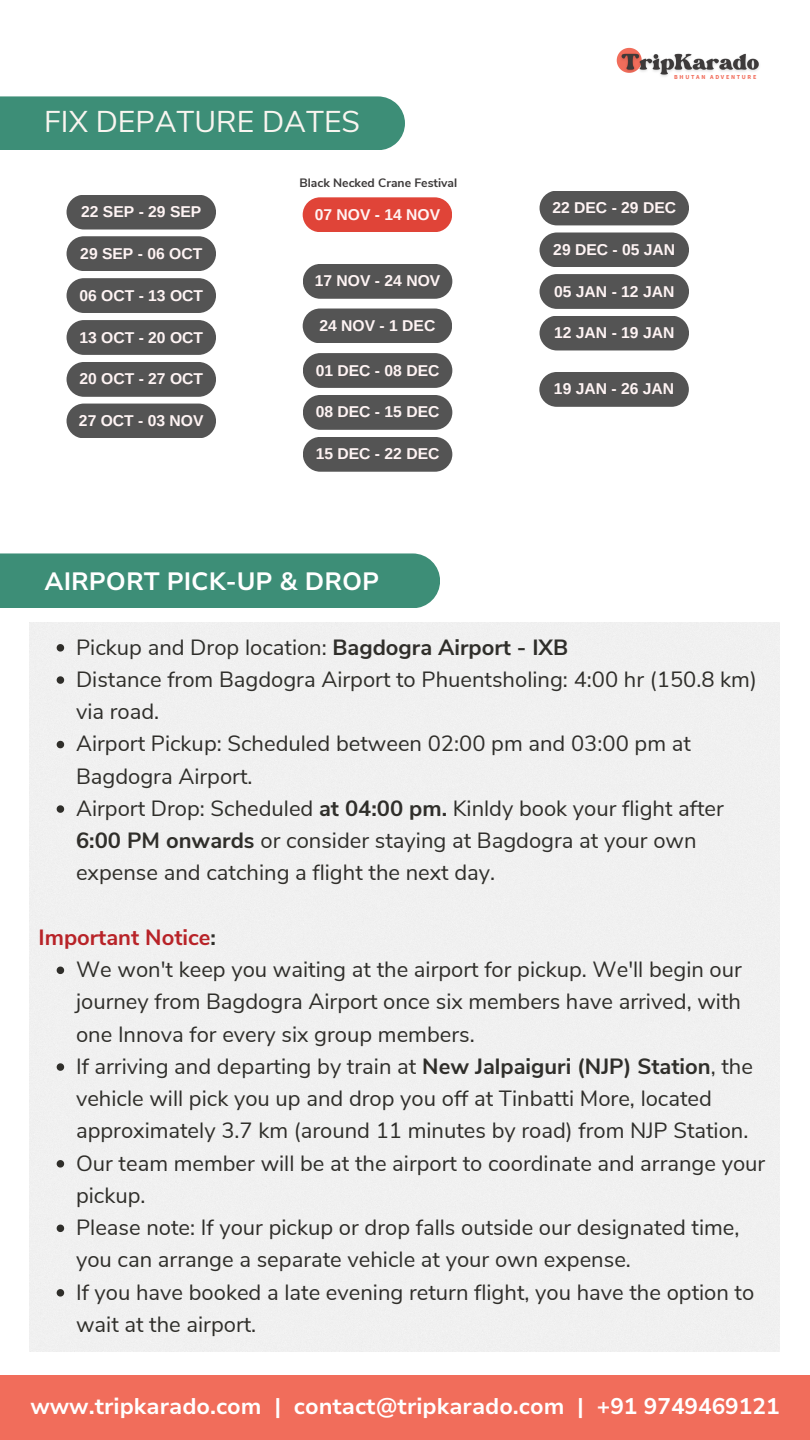
<style>
.page{position:relative;width:810px;height:1440px;background:#fff}
.page>*{position:absolute;margin:0;border:0;box-sizing:border-box;transform-origin:0 0}
.t1{font:30px "Nunito Sans";color:#f9f5f0}
.t2{font:700 25px "Nunito Sans 10 pt";color:#fff}
.t3{font:700 22.6px "Nunito Sans 10 pt";color:#fff}
.t4{font:22px/32.2px "Nunito Sans";color:#2f2e2a}
.t5{font:700 22px "Nunito Sans";color:#b82328}
.t6{font:700 15.7px "Arimo";color:#fff4f4}
.t7{font:700 12.1px "Nunito Sans";color:#3d3a3a}
.t8{font:700 6.1px "Source Sans Pro";letter-spacing:.28em;color:#f16d5b}
.s1{font-weight:700}
.s2{color:#2f2e2a}
</style>
<div class="page">
<div style="left:67px;top:195px;width:149px;height:35px;background:#545454;border-radius:17px"></div>
<div style="left:67px;top:236px;width:149px;height:35px;background:#545454;border-radius:17px"></div>
<div style="left:67px;top:278px;width:149px;height:35px;background:#545454;border-radius:17px"></div>
<div style="left:67px;top:320px;width:149px;height:35px;background:#545454;border-radius:17px"></div>
<div style="left:67px;top:362px;width:149px;height:35px;background:#545454;border-radius:17px"></div>
<div style="left:67px;top:404px;width:149px;height:34px;background:#545454;border-radius:17px"></div>
<div style="left:303px;top:197px;width:149px;height:35px;background:#e04438;border-radius:17px"></div>
<div style="left:303px;top:264px;width:149px;height:35px;background:#545454;border-radius:17px"></div>
<div style="left:303px;top:309px;width:149px;height:34px;background:#545454;border-radius:17px"></div>
<div style="left:303px;top:353px;width:149px;height:35px;background:#545454;border-radius:17px"></div>
<div style="left:303px;top:395px;width:149px;height:35px;background:#545454;border-radius:17px"></div>
<div style="left:303px;top:437px;width:149px;height:35px;background:#545454;border-radius:17px"></div>
<div style="left:540px;top:191px;width:149px;height:34px;background:#545454;border-radius:17px"></div>
<div style="left:540px;top:233px;width:149px;height:34px;background:#545454;border-radius:17px"></div>
<div style="left:540px;top:274px;width:149px;height:35px;background:#545454;border-radius:17px"></div>
<div style="left:540px;top:316px;width:149px;height:34px;background:#545454;border-radius:17px"></div>
<div style="left:539px;top:372px;width:150px;height:35px;background:#545454;border-radius:17px"></div>
<svg style="left:57px;top:644px;width:7px;height:8px"></svg>
<svg style="left:57px;top:676px;width:7px;height:8px"></svg>
<svg style="left:57px;top:741px;width:7px;height:7px"></svg>
<svg style="left:57px;top:805px;width:7px;height:8px"></svg>
<svg style="left:57px;top:967px;width:7px;height:7px"></svg>
<svg style="left:57px;top:1063px;width:7px;height:8px"></svg>
<svg style="left:57px;top:1160px;width:7px;height:8px"></svg>
<svg style="left:57px;top:1225px;width:7px;height:7px"></svg>
<svg style="left:57px;top:1289px;width:7px;height:8px"></svg>
<div style="left:0;top:1376px;width:810px;height:64px;background:#f16d5b"></div>
<img style="left:616px;top:47px;width:144px;height:30px">
<div style="left:0;top:96px;width:405px;height:54px;background:#3d8e77"></div>
<div style="left:0;top:553px;width:440px;height:55px;background:#3d8e77"></div>
<p class="t1" style="left:44px;top:102px;width:317px">FIX DEPATURE DATES</p>
<h1 class="t6" style="left:81px;top:203px;width:122px">22 SEP - 29 SEP</h1>
<p class="t6" style="left:80px;top:245px;width:123px">29 SEP - 06 OCT</p>
<p class="t6" style="left:79px;top:286px;width:125px">06 OCT - 13 OCT</p>
<p class="t6" style="left:79px;top:328px;width:125px">13 OCT - 20 OCT</p>
<p class="t6" style="left:79px;top:370px;width:125px">20 OCT - 27 OCT</p>
<p class="t6" style="left:79px;top:412px;width:126px">27 OCT - 03 NOV</p>
<p class="t7" style="left:300px;top:175px;width:159px">Black Necked Crane Festival</p>
<p class="t6" style="left:315px;top:206px;width:127px">07 NOV - 14 NOV</p>
<p class="t6" style="left:315px;top:272px;width:127px">17 NOV - 24 NOV</p>
<p class="t6" style="left:319px;top:317px;width:117px">24 NOV - 1 DEC</p>
<p class="t6" style="left:316px;top:361px;width:125px">01 DEC - 08 DEC</p>
<p class="t6" style="left:316px;top:403px;width:125px">08 DEC - 15 DEC</p>
<p class="t6" style="left:316px;top:445px;width:125px">15 DEC - 22 DEC</p>
<p class="t2" style="left:45px;top:565px;width:336px">AIRPORT PICK-UP &amp; DROP</p>
<p class="t8" style="left:674px;top:73px;width:84px">BHUTAN ADVENTURE</p>
<p class="t6" style="left:552px;top:199px;width:125px">22 DEC - 29 DEC</p>
<p class="t6" style="left:553px;top:241px;width:123px">29 DEC - 05 JAN</p>
<p class="t6" style="left:554px;top:282px;width:122px">05 JAN - 12 JAN</p>
<p class="t6" style="left:554px;top:324px;width:122px">12 JAN - 19 JAN</p>
<p class="t6" style="left:554px;top:380px;width:122px">19 JAN - 26 JAN</p>
<p class="t4" style="left:76px;top:631px;width:494px">Pickup and Drop location: <span class="s1">Bagdogra Airport - IXB</span></p>
<p class="t4" style="left:76px;top:663px;width:682px">Distance from Bagdogra Airport to Phuentsholing: 4:00 hr (150.8 km) via road.</p>
<p class="t4" style="left:76px;top:728px;width:616px">Airport Pickup: Scheduled between 02:00 pm and 03:00 pm at<br>Bagdogra Airport.</p>
<p class="t4" style="left:76px;top:792px;width:649px">Airport Drop: Scheduled <span class="s1">at 04:00 pm.</span> Kinldy book your flight after<br><span class="s1">6:00 PM onwards</span> or consider staying at Bagdogra at your own expense and catching a flight the next day.</p>
<h3 class="t5" style="left:39px;top:923px;width:179px">Important Notice<span class="s2">:</span></h3>
<p class="t4" style="left:76px;top:954px;width:667px;text-align:justify">We won't keep you waiting at the airport for pickup. We'll begin our journey from Bagdogra Airport once six members have arrived, with one Innova for every six group members.</p>
<p class="t4" style="left:76px;top:1050px;width:678px">If arriving and departing by train at <span class="s1">New Jalpaiguri (NJP) Station</span>, the vehicle will pick you up and drop you off at Tinbatti More, located approximately 3.7 km (around 11 minutes by road) from NJP Station.</p>
<p class="t4" style="left:76px;top:1147px;width:691px">Our team member will be at the airport to coordinate and arrange your pickup.</p>
<p class="t4" style="left:76px;top:1212px;width:665px">Please note: If your pickup or drop falls outside our designated time, you can arrange a separate vehicle at your own expense.</p>
<p class="t4" style="left:76px;top:1276px;width:680px">If you have booked a late evening return flight, you have the option to wait at the airport.</p>
<h5 class="t3" style="left:30px;top:1391px;width:751px">www.tripkarado.com | contact@tripkarado.com | +91 9749469121</h5>
</div>
